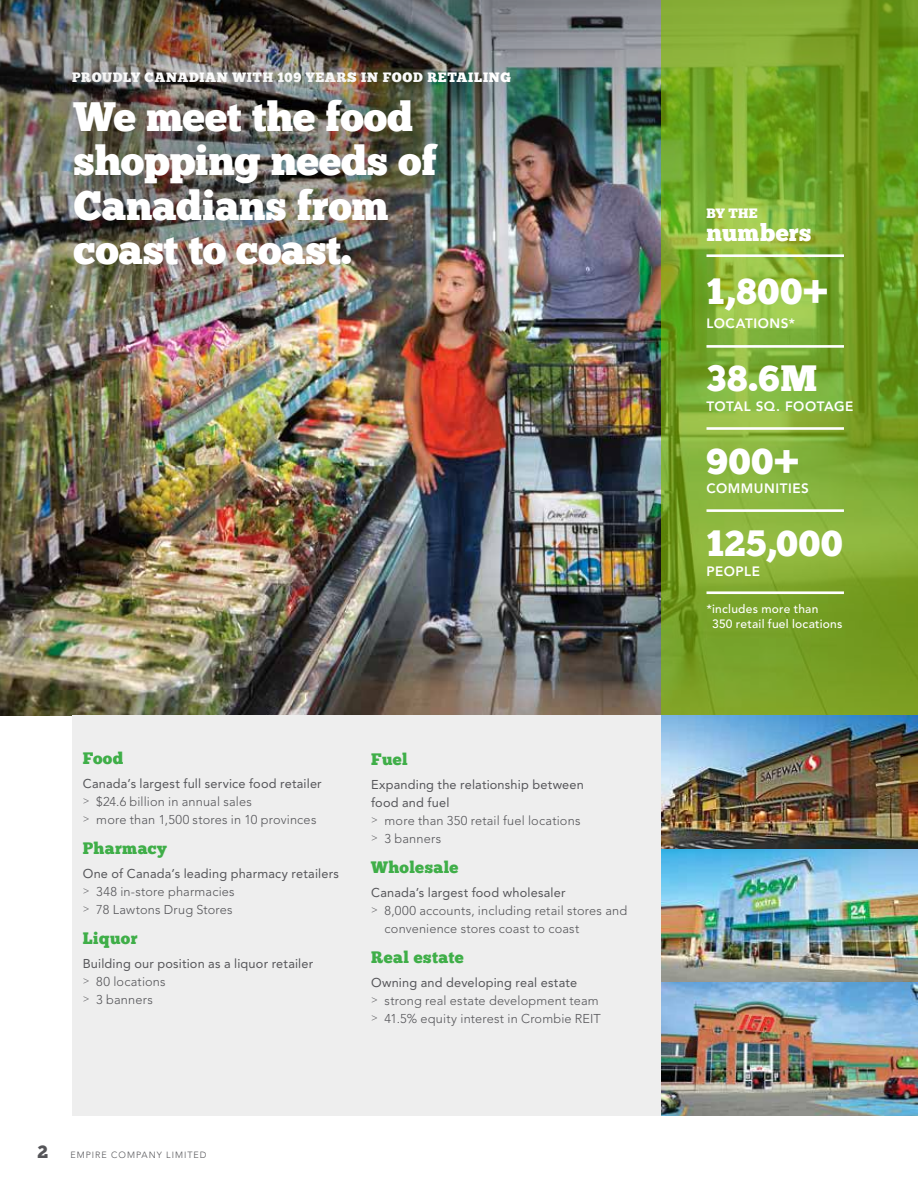
<style>
.page{position:relative;width:918px;height:1188px;background:#fff}
.page>*{position:absolute;margin:0;border:0;box-sizing:border-box;transform-origin:0 0}
.t1{font:40.95px/44.7px "Chunk Five Ex";letter-spacing:-.01em;color:#fff}
.t2{font:36.45px "Chunk Five Ex";letter-spacing:.025em;color:#fff}
.t3{font:24px "Chunk Five Ex";letter-spacing:.01em;color:#fff}
.t4{font:18px "Chunk Five Ex";color:#555559}
.t5{font:16.5px "Chunk Five Ex";letter-spacing:.025em;color:#3fae48}
.t6{font:13.5px "Chunk Five Ex";letter-spacing:.05em;color:#fff}
.t7{font:800 13.5px "Avenir";letter-spacing:.04em;color:#fff}
.t8{font:300 12.75px/18px "Avenir";letter-spacing:.015em;color:#555559}
.t9{font:12.75px/18px "Avenir";letter-spacing:.015em;color:#555559}
.t10{font:500 12px/15px "Avenir";letter-spacing:.02em;color:#fff}
.t11{font:300 9px "Avenir";letter-spacing:.11em;color:#555559}
.s1{font-weight:400}
.s2{font-size:10.2px}
.s3{font-weight:300;font-size:10.2px}
.s4{font-weight:300}
</style>
<div class="page">
<img style="left:0;top:230px;width:662px;height:486px">
<img style="left:0;top:0;width:662px;height:230px">
<div style="left:72px;top:716px;width:590px;height:400px;background:#eee"></div>
<svg style="left:662px;top:0;width:256px;height:716px;background:#7aa62c"></svg>
<img style="left:662px;top:716px;width:256px;height:267px">
<img style="left:662px;top:849px;width:256px;height:133px">
<img style="left:662px;top:983px;width:256px;height:133px">
<hr style="left:707px;top:254px;width:137px;height:3px;background:#fff">
<hr style="left:707px;top:345px;width:137px;height:3px;background:#fff">
<hr style="left:707px;top:427px;width:137px;height:3px;background:#fff">
<hr style="left:707px;top:509px;width:137px;height:3px;background:#fff">
<hr style="left:707px;top:591px;width:137px;height:3px;background:#fff">
<div style="left:36px;top:61px;width:439px;height:244px;background:#000;opacity:.75"></div>
<p class="t6" style="left:72px;top:67px;width:21px">Prou</p>
<p class="t6" style="left:113px;top:67px;width:54px">dly Cana</p>
<p class="t6" style="left:189px;top:67px;width:138px">dian with 109 year</p>
<p class="t6" style="left:347px;top:67px;width:47px">s in foo</p>
<p class="t6" style="left:413px;top:67px;width:26px">d reta</p>
<p class="t6" style="left:468px;top:67px;width:33px">iling</p>
<h1 class="t1" style="left:74px;top:93px;width:365px">We meet the food shopping needs of<br>Canadians from coast to coast.</h1>
<p class="t5" style="left:83px;top:745px;width:42px">Food</p>
<p class="t8" style="left:83px;top:774px;width:240px"><span class="s1">Canada’s largest full service food retailer </span><span class="s2">&gt;</span> $24.6 billion in annual sales<br><span class="s2">&gt;</span> more than 1,500 stores in 10 provinces</p>
<p class="t5" style="left:83px;top:835px;width:86px">Pharmacy</p>
<p class="t8" style="left:83px;top:864px;width:258px"><span class="s1">One of Canada’s leading pharmacy retailers </span><span class="s2">&gt;</span> 348 in-store pharmacies<br><span class="s2">&gt;</span> 78 Lawtons Drug Stores</p>
<p class="t5" style="left:83px;top:925px;width:56px">Liquor</p>
<p class="t9" style="left:83px;top:954px;width:232px">Building our position as a liquor retailer <span class="s3">&gt;</span> <span class="s4">80 locations<br></span><span class="s3">&gt;</span> <span class="s4">3 banners</span></p>
<p class="t5" style="left:371px;top:747px;width:38px">Fuel</p>
<p class="t9" style="left:371px;top:775px;width:214px">Expanding the relationship between food and fuel<br><span class="s3">&gt;</span> <span class="s4">more than 350 retail fuel locations </span><span class="s3">&gt;</span> <span class="s4">3 banners</span></p>
<p class="t5" style="left:371px;top:855px;width:89px">Wholesale</p>
<p class="t9" style="left:371px;top:883px;width:196px">Canada’s largest food wholesaler</p>
<p class="t8" style="left:371px;top:901px;width:258px"><span class="s2">&gt;</span> 8,000 accounts, including retail stores and</p>
<p class="t8" style="left:385px;top:919px;width:196px">convenience stores coast to coast</p>
<p class="t5" style="left:371px;top:945px;width:94px">Real estate</p>
<p class="t8" style="left:371px;top:973px;width:231px"><span class="s1">Owning and developing real estate<br></span><span class="s2">&gt;</span> strong real estate development team <span class="s2">&gt;</span> 41.5% equity interest in Crombie REIT</p>
<h3 class="t4" style="left:37px;top:1138px;width:12px">2</h3>
<p class="t11" style="left:70px;top:1150px;width:138px">empire company limited</p>
<p class="t6" style="left:706px;top:203px;width:33px">By the</p>
<h3 class="t3" style="left:706px;top:214px;width:106px">numbers</h3>
<h2 class="t2" style="left:706px;top:264px;width:124px">1,800+</h2>
<p class="t7" style="left:706px;top:315px;width:29px">LOCAT</p>
<p class="t7" style="left:753px;top:315px;width:43px">IONS*</p>
<h2 class="t2" style="left:706px;top:351px;width:110px">38.6M</h2>
<p class="t7" style="left:706px;top:398px;width:29px">TOTAL</p>
<p class="t7" style="left:756px;top:398px;width:71px">SQ. FOOTAG</p>
<p class="t7" style="left:845px;top:398px;width:10px">E</p>
<h2 class="t2" style="left:706px;top:433px;width:95px">900+</h2>
<p class="t7" style="left:706px;top:480px;width:102px">COMM UNITIES</p>
<h2 class="t2" style="left:706px;top:516px;width:137px">125,000</h2>
<p class="t7" style="left:706px;top:563px;width:55px">PEOPLE</p>
<p class="t10" style="left:712px;top:602px;width:132px;text-indent:-6px">*includes more than<br>350 retail fuel locations</p>
</div>
